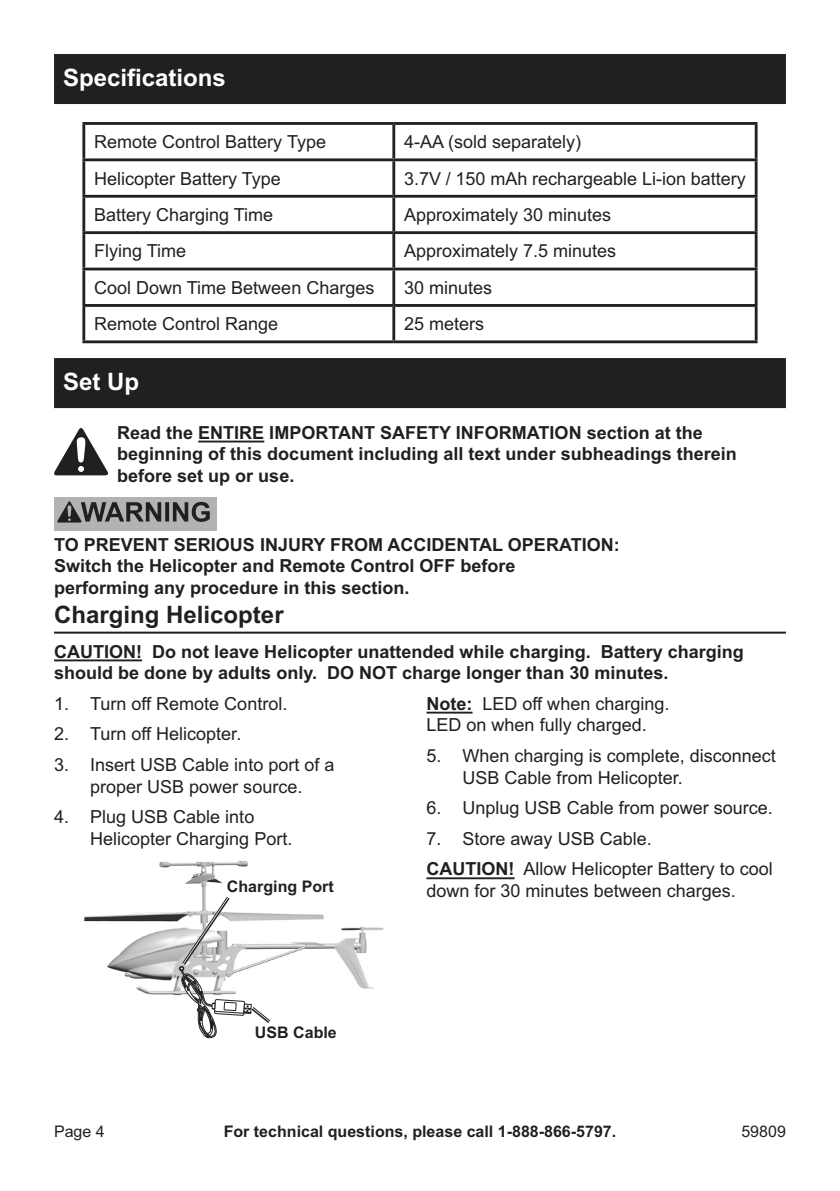
<style>
.page{position:relative;width:840px;height:1191px;background:#fff}
.page>*{position:absolute;margin:0;border:0;box-sizing:border-box;transform-origin:0 0}
.Heading{font:700 24px "Arial";color:#fff}
.Subheading{font:700 24px "Arial";color:#202020}
.Note{font:18px/21.6px "Arial";color:#202020}
.Safety_Section_Messa{font:700 18px/21.6px "Arial";color:#202020}
.Table_Text{font:18px "Arial";color:#202020}
.Note-2{font:700 18px/21.6px "Arial";color:#202020}
.t1{font:700 16px "Arial";color:#202020}
.t2{font:16px "Arial";color:#202020}
.s1{font-weight:700}
</style>
<div class="page">
<div style="left:54px;top:54px;width:731px;height:50px;background:#202020"></div>
<div style="left:54px;top:358px;width:731px;height:50px;background:#202020"></div>
<hr style="left:198px;top:440px;width:66px;height:2px;background:#202020">
<hr style="left:54px;top:631px;width:731px;height:2px;background:#202020">
<hr style="left:54px;top:659px;width:88px;height:2px;background:#202020">
<hr style="left:82px;top:122px;width:311px;height:3px;background:#202020">
<hr style="left:82px;top:125px;width:3px;height:33px;background:#202020">
<hr style="left:393px;top:122px;width:364px;height:3px;background:#202020">
<hr style="left:392px;top:125px;width:3px;height:33px;background:#202020">
<hr style="left:754px;top:125px;width:3px;height:33px;background:#202020">
<hr style="left:82px;top:158px;width:311px;height:3px;background:#202020">
<hr style="left:82px;top:161px;width:3px;height:34px;background:#202020">
<hr style="left:393px;top:158px;width:364px;height:3px;background:#202020">
<hr style="left:392px;top:161px;width:3px;height:34px;background:#202020">
<hr style="left:754px;top:161px;width:3px;height:34px;background:#202020">
<hr style="left:82px;top:195px;width:311px;height:3px;background:#202020">
<hr style="left:82px;top:198px;width:3px;height:33px;background:#202020">
<hr style="left:393px;top:195px;width:364px;height:3px;background:#202020">
<hr style="left:392px;top:198px;width:3px;height:33px;background:#202020">
<hr style="left:754px;top:198px;width:3px;height:33px;background:#202020">
<hr style="left:82px;top:231px;width:311px;height:3px;background:#202020">
<hr style="left:82px;top:234px;width:3px;height:34px;background:#202020">
<hr style="left:393px;top:231px;width:364px;height:3px;background:#202020">
<hr style="left:392px;top:234px;width:3px;height:34px;background:#202020">
<hr style="left:754px;top:234px;width:3px;height:34px;background:#202020">
<hr style="left:82px;top:268px;width:311px;height:2px;background:#202020">
<hr style="left:82px;top:270px;width:3px;height:34px;background:#202020">
<hr style="left:393px;top:268px;width:364px;height:2px;background:#202020">
<hr style="left:392px;top:270px;width:3px;height:34px;background:#202020">
<hr style="left:754px;top:270px;width:3px;height:34px;background:#202020">
<hr style="left:82px;top:304px;width:311px;height:3px;background:#202020">
<hr style="left:82px;top:307px;width:3px;height:33px;background:#202020">
<hr style="left:393px;top:304px;width:364px;height:3px;background:#202020">
<hr style="left:392px;top:307px;width:3px;height:33px;background:#202020">
<hr style="left:754px;top:307px;width:3px;height:33px;background:#202020">
<hr style="left:82px;top:340px;width:311px;height:3px;background:#202020">
<hr style="left:393px;top:340px;width:364px;height:3px;background:#202020">
<svg style="left:54px;top:428px;width:55px;height:47px"></svg>
<div style="left:54px;top:497px;width:162px;height:34px;background:#b3b3b3"></div>
<svg style="left:57px;top:501px;width:153px;height:21px"></svg>
<img style="left:84px;top:861px;width:300px;height:135px">
<svg style="left:179px;top:893px;width:94px;height:145px"></svg>
<hr style="left:426px;top:711px;width:46px;height:2px;background:#202020">
<hr style="left:426px;top:877px;width:88px;height:2px;background:#202020">
<p class="Heading" style="left:63px;top:62px;width:164px">Specifications</p>
<p class="Table_Text" style="left:94px;top:130px;width:233px">Remote Control Battery Type</p>
<p class="Table_Text" style="left:404px;top:130px;width:179px">4-AA (sold separately)</p>
<p class="Table_Text" style="left:94px;top:166px;width:188px">Helicopter Battery Type</p>
<p class="Table_Text" style="left:404px;top:166px;width:343px">3.7V / 150 mAh rechargeable Li-ion battery</p>
<p class="Table_Text" style="left:94px;top:203px;width:181px">Battery Charging Time</p>
<p class="Table_Text" style="left:404px;top:203px;width:209px">Approximately 30 minutes</p>
<p class="Table_Text" style="left:94px;top:239px;width:94px">Flying Time</p>
<p class="Table_Text" style="left:404px;top:239px;width:214px">Approximately 7.5 minutes</p>
<p class="Table_Text" style="left:94px;top:276px;width:282px">Cool Down Time Between Charges</p>
<p class="Table_Text" style="left:404px;top:276px;width:90px">30 minutes</p>
<p class="Table_Text" style="left:94px;top:312px;width:186px">Remote Control Range</p>
<p class="Table_Text" style="left:404px;top:312px;width:82px">25 meters</p>
<p class="Heading" style="left:63px;top:366px;width:78px">Set Up</p>
<p class="Safety_Section_Messa" style="left:117px;top:422px;width:621px">Read the ENTIRE IMPORTANT SAFETY INFORMATION section at the beginning of this document including all text under subheadings therein before set up or use.</p>
<p class="Safety_Section_Messa" style="left:54px;top:534px;width:567px">TO PREVENT SERIOUS INJURY FROM ACCIDENTAL OPERATION:<br>Switch the Helicopter and Remote Control OFF before<br>performing any procedure in this section.</p>
<p class="Subheading" style="left:54px;top:598px;width:231px">Charging Helicopter</p>
<p class="Note-2" style="left:54px;top:641px;width:691px">CAUTION! Do not leave Helicopter unattended while charging. Battery charging should be done by adults only. DO NOT charge longer than 30 minutes.</p>
<p class="Note" style="left:54px;top:693px;width:235px">1. Turn off Remote Control.</p>
<p class="Note" style="left:54px;top:723px;width:189px">2. Turn off Helicopter.</p>
<p class="Note" style="left:54px;top:754px;width:282px;text-align:center">3. Insert USB Cable into port of a proper USB power source.</p>
<p class="Note" style="left:90px;top:806px;width:204px;text-indent:-36px">4. Plug USB Cable into<br>Helicopter Charging Port.</p>
<p class="Note" style="left:426px;top:693px;width:244px"><span class="s1">Note:</span> LED off when charging.<br>LED on when fully charged.</p>
<p class="Note" style="left:462px;top:745px;width:315px;text-indent:-36px">5. When charging is complete, disconnect<br>USB Cable from Helicopter.</p>
<p class="Note" style="left:426px;top:797px;width:348px">6. Unplug USB Cable from power source.</p>
<p class="Note" style="left:426px;top:828px;width:227px">7. Store away USB Cable.</p>
<p class="Note" style="left:426px;top:858px;width:348px"><span class="s1">CAUTION!</span> Allow Helicopter Battery to cool down for 30 minutes between charges.</p>
<p class="t1" style="left:227px;top:876px;width:108px">Charging Port</p>
<p class="t1" style="left:255px;top:1022px;width:83px">USB Cable</p>
<p class="t2" style="left:54px;top:1120px;width:52px">Page 4</p>
<p class="t1" style="left:223px;top:1120px;width:394px">For technical questions, please call 1-888-866-5797.</p>
<p class="t2" style="left:741px;top:1120px;width:46px">59809</p>
</div>
